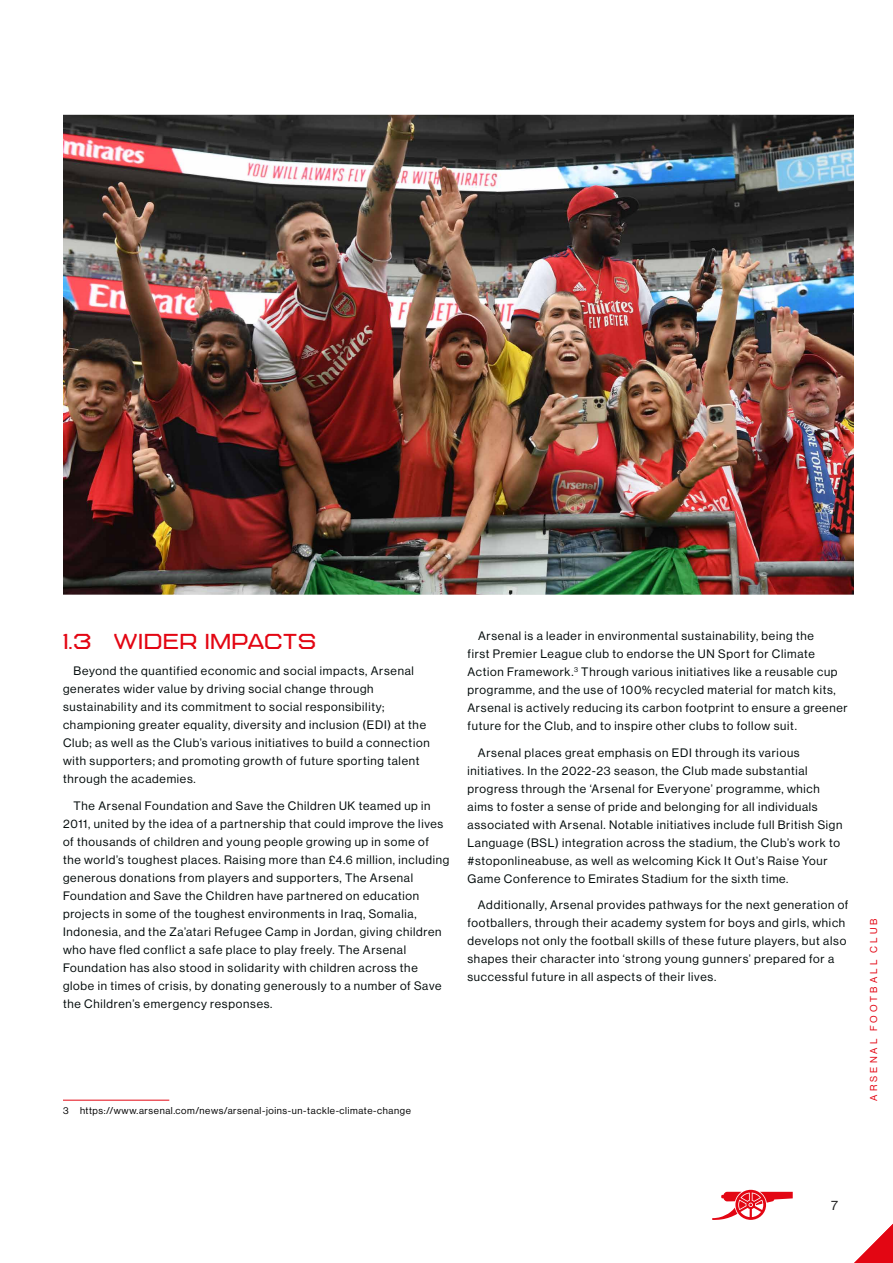
<style>
.page{position:relative;width:893px;height:1263px;background:#fff}
.page>*{position:absolute;margin:0;border:0;box-sizing:border-box;transform-origin:0 0}
.t1{font:21px "Northbank N5";letter-spacing:.075em;color:#e30613}
.t2{font:12.75px "N Haas Grotesk DS Std 55 Rg";color:#1c1c1c}
.t3{font:12px/18px "N Haas Grotesk DS Std 55 Rg";letter-spacing:.06em;color:#020a0a}
.t4{font:9.75px "N Haas Grotesk DS Std 55 Rg";letter-spacing:.06em;color:#000}
.t5{font:9.75px "N Haas Grotesk DS Std 55 Rg";letter-spacing:.315em;color:#e30613}
</style>
<div class="page">
<img style="left:63px;top:115px;width:791px;height:480px">
<hr style="left:63px;top:1100px;width:106px;height:1px;background:#e30613">
<svg style="left:712px;top:1190px;width:81px;height:30px"></svg>
<svg style="left:854px;top:1224px;width:39px;height:39px"></svg>
<h1 class="t1" style="left:63px;top:630px;width:254px">1.3 WIDER IMPACTS</h1>
<p class="t3" style="left:63px;top:662px;width:368px;text-indent:10px">Beyond the quantified economic and social impacts, Arsenal generates wider value by driving social change through sustainability and its commitment to social responsibility; championing greater equality, diversity and inclusion (EDI) at the Club; as well as the Club’s various initiatives to build a connection with supporters; and promoting growth of future sporting talent through the academies.</p>
<p class="t3" style="left:63px;top:796px;width:388px;text-indent:10px">The Arsenal Foundation and Save the Children UK teamed up in 2011, united by the idea of a partnership that could improve the lives of thousands of children and young people growing up in some of the world’s toughest places. Raising more than £4.6 million, including generous donations from players and supporters, The Arsenal Foundation and Save the Children have partnered on education projects in some of the toughest environments in Iraq, Somalia, Indonesia, and the Za’atari Refugee Camp in Jordan, giving children who have fled conflict a safe place to play freely. The Arsenal Foundation has also stood in solidarity with children across the globe in times of crisis, by donating generously to a number of Save the Children’s emergency responses.</p>
<p class="t3" style="left:467px;top:627px;width:382px;text-indent:11px">Arsenal is a leader in environmental sustainability, being the<br>first Premier League club to endorse the UN Sport for Climate Action Framework.<sup>3</sup> Through various initiatives like a reusable cup programme, and the use of 100% recycled material for match kits, Arsenal is actively reducing its carbon footprint to ensure a greener future for the Club, and to inspire other clubs to follow suit.</p>
<p class="t3" style="left:467px;top:744px;width:376px;text-indent:10px">Arsenal places great emphasis on EDI through its various initiatives. In the 2022-23 season, the Club made substantial progress through the ‘Arsenal for Everyone’ programme, which aims to foster a sense of pride and belonging for all individuals associated with Arsenal. Notable initiatives include full British Sign Language (BSL) integration across the stadium, the Club’s work to #stoponlineabuse, as well as welcoming Kick It Out’s Raise Your Game Conference to Emirates Stadium for the sixth time.</p>
<p class="t3" style="left:467px;top:896px;width:382px;text-indent:10px">Additionally, Arsenal provides pathways for the next generation of footballers, through their academy system for boys and girls, which develops not only the football skills of these future players, but also shapes their character into ‘strong young gunners’ prepared for a successful future in all aspects of their lives.</p>
<p class="t4" style="left:63px;top:1105px;width:349px">3 https://www.arsenal.com/news/arsenal-joins-un-tackle-climate-change</p>
<p class="t5" style="left:868px;top:1100px;width:184px;rotate:-90deg">ARSENAL FOOTBALL CLUB</p>
<p class="t2" style="left:831px;top:1198px;width:8px">7</p>
</div>
